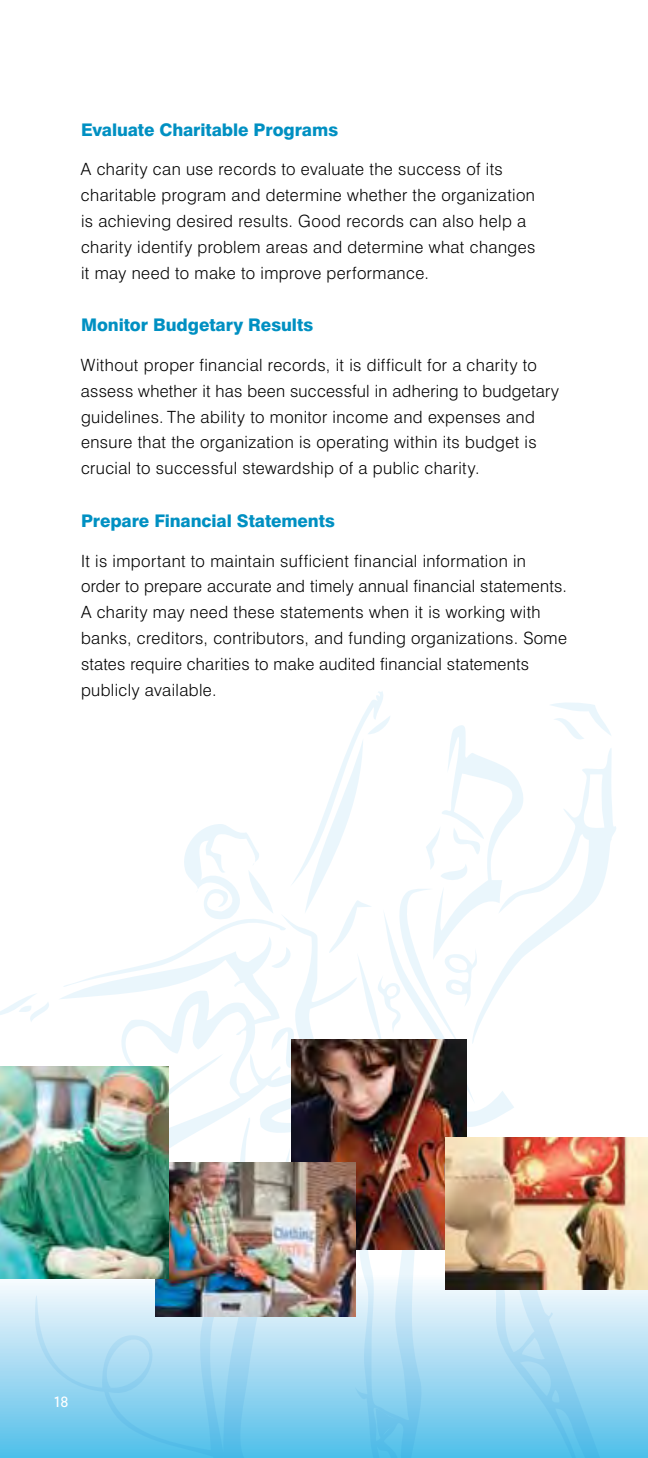
<style>
.page{position:relative;width:648px;height:1458px;background:#fff}
.page>*{position:absolute;margin:0;border:0;box-sizing:border-box;transform-origin:0 0}
.t1{font:18px "Verlag";color:#fff}
.subhead{font:800 17.55px "Swiss 721 BT";letter-spacing:-.005em;color:#0090c2}
.text{font:300 16.88px/25.9px "Swiss 721 BT";letter-spacing:.025em;color:#000}
.s1{font-weight:300;font-size:16.88px;color:#fff}
</style>
<div class="page">
<svg style="left:551px;top:702px;width:60px;height:37px"></svg>
<svg style="left:169px;top:1114px;width:121px;height:49px"></svg>
<svg style="left:532px;top:748px;width:84px;height:201px"></svg>
<svg style="left:355px;top:1107px;width:159px;height:149px"></svg>
<svg style="left:0;top:691px;width:532px;height:416px"></svg>
<div style="left:0;top:1256px;width:648px;height:202px;background:linear-gradient(to bottom,#fff,#52bde9)"></div>
<img style="left:292px;top:1040px;width:174px;height:209px">
<img style="left:155px;top:1163px;width:200px;height:154px">
<img style="left:446px;top:1137px;width:202px;height:153px">
<img style="left:0;top:1066px;width:169px;height:213px">
<p class="subhead" style="left:81px;top:119px;width:263px">Evaluate Charitable Programs<span class="s1">,</span></p>
<p class="text" style="left:81px;top:156px;width:456px">A charity can use records to evaluate the success of its charitable program and determine whether the organization is achieving desired results. Good records can also help a charity identify problem areas and determine what changes it may need to make to improve performance.</p>
<p class="subhead" style="left:81px;top:315px;width:238px">Monitor Budgetary Results<span class="s1">,</span></p>
<p class="text" style="left:81px;top:352px;width:480px">Without proper financial records, it is difficult for a charity to assess whether it has been successful in adhering to budgetary guidelines. The ability to monitor income and expenses and ensure that the organization is operating within its budget is crucial to successful stewardship of a public charity.</p>
<p class="subhead" style="left:81px;top:510px;width:260px">Prepare Financial Statements<span class="s1">,</span></p>
<p class="text" style="left:81px;top:548px;width:487px">It is important to maintain sufficient financial information in order to prepare accurate and timely annual financial statements.<br>A charity may need these statements when it is working with banks, creditors, contributors, and funding organizations. Some states require charities to make audited financial statements publicly available.</p>
<p class="t1" style="left:54px;top:1387px;width:16px">18</p>
</div>
